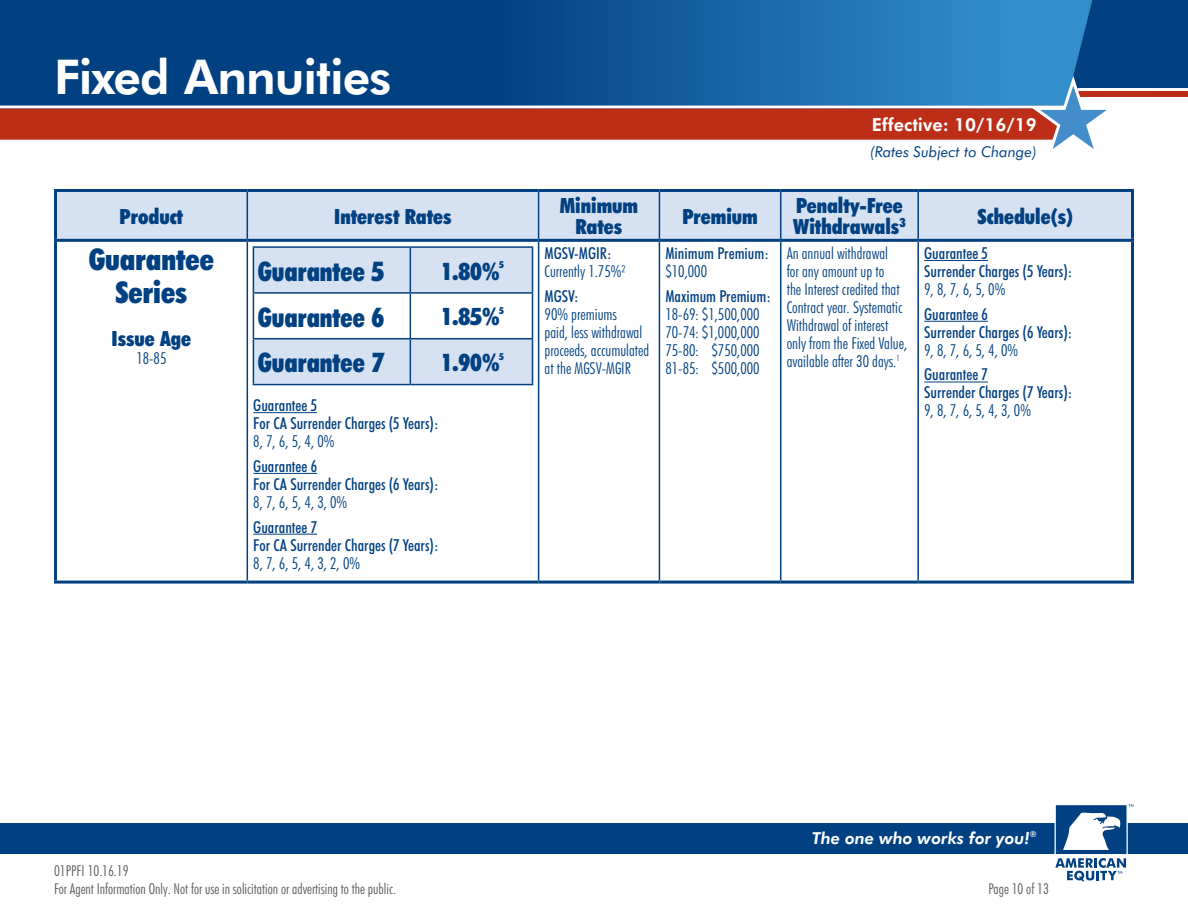
<style>
.page{position:relative;width:1188px;height:918px;background:#fff}
.page>*{position:absolute;margin:0;border:0;box-sizing:border-box;transform-origin:0 0}
.t1{font:800 48px "Futura BT";letter-spacing:-.02em;color:#fff}
.t2{font:900 condensed 30px/33px "Futura BT";color:#014081;text-align:center}
.t3{font:900 condensed 27px "Futura BT";color:#014081;scale:.95 1}
.t4{font:900 condensed 24px "Futura BT";color:#014081}
.t5{font:900 condensed 21px/21px "Futura BT";color:#014081;text-align:center}
.t6{font:800 18px "Futura BT";color:#fff}
.t7{font:300 condensed 16.5px/18px "Futura BT";color:#014081}
.t8{font:500 condensed 16.5px/18px "Futura BT";color:#014081}
.t9{font:italic 800 16.5px "Futura BT";color:#fff}
.t10{font:300 condensed 15px/18px "Futura BT";color:#57585a}
.t11{font:italic 15px "Futura BT";color:#014081}
.t12{font:900 condensed 9.6px "Futura BT";color:#014081}
.t13{font:italic 800 8.25px "Futura BT";color:#fff}
.s1{font-weight:300}
.s2{font-weight:500}
</style>
<div class="page">
<div style="left:1073px;top:91px;width:115px;height:6px;background:#bc2e18"></div>
<div style="left:1120px;top:0;width:68px;height:88px;background:#014081"></div>
<div style="left:0;top:0;width:323px;height:71px;background:#014081"></div>
<svg style="left:323px;top:0;width:797px;height:71px"></svg>
<svg style="left:0;top:71px;width:1121px;height:78px"></svg>
<div style="left:0;top:823px;width:1188px;height:31px;background:#014081"></div>
<svg style="left:1055px;top:804px;width:79px;height:78px"></svg>
<div style="left:57px;top:192px;width:1074px;height:47px;background:#d6e2f2"></div>
<hr style="left:247px;top:192px;width:1px;height:47px;background:#014081">
<hr style="left:538px;top:192px;width:1px;height:47px;background:#014081">
<hr style="left:659px;top:192px;width:1px;height:47px;background:#014081">
<hr style="left:780px;top:192px;width:1px;height:47px;background:#014081">
<hr style="left:917px;top:192px;width:2px;height:47px;background:#014081">
<hr style="left:247px;top:242px;width:1px;height:339px;background:#014081">
<hr style="left:538px;top:242px;width:1px;height:339px;background:#014081">
<hr style="left:659px;top:242px;width:1px;height:339px;background:#014081">
<hr style="left:780px;top:242px;width:1px;height:339px;background:#014081">
<hr style="left:917px;top:242px;width:2px;height:339px;background:#014081">
<hr style="left:54px;top:239px;width:193px;height:3px;background:#014081">
<hr style="left:247px;top:239px;width:292px;height:3px;background:#014081">
<hr style="left:539px;top:239px;width:120px;height:3px;background:#014081">
<hr style="left:659px;top:239px;width:122px;height:3px;background:#014081">
<hr style="left:781px;top:239px;width:137px;height:3px;background:#014081">
<hr style="left:918px;top:239px;width:216px;height:3px;background:#014081">
<hr style="left:54px;top:189px;width:193px;height:3px;background:#014081">
<hr style="left:54px;top:192px;width:3px;height:47px;background:#014081">
<hr style="left:247px;top:189px;width:292px;height:3px;background:#014081">
<hr style="left:539px;top:189px;width:120px;height:3px;background:#014081">
<hr style="left:659px;top:189px;width:122px;height:3px;background:#014081">
<hr style="left:781px;top:189px;width:137px;height:3px;background:#014081">
<hr style="left:918px;top:189px;width:216px;height:3px;background:#014081">
<hr style="left:1131px;top:192px;width:3px;height:47px;background:#014081">
<hr style="left:54px;top:242px;width:3px;height:339px;background:#014081">
<hr style="left:1131px;top:242px;width:3px;height:339px;background:#014081">
<hr style="left:54px;top:581px;width:193px;height:3px;background:#014081">
<hr style="left:247px;top:581px;width:292px;height:3px;background:#014081">
<hr style="left:539px;top:581px;width:120px;height:3px;background:#014081">
<hr style="left:659px;top:581px;width:122px;height:3px;background:#014081">
<hr style="left:781px;top:581px;width:137px;height:3px;background:#014081">
<hr style="left:918px;top:581px;width:216px;height:3px;background:#014081">
<hr style="left:253px;top:412px;width:64px;height:1px;background:#014081">
<hr style="left:253px;top:473px;width:64px;height:1px;background:#014081">
<hr style="left:253px;top:534px;width:64px;height:1px;background:#014081">
<svg style="left:254px;top:248px;width:278px;height:136px"></svg>
<hr style="left:253px;top:294px;width:1px;height:44px;background:#014081">
<hr style="left:410px;top:294px;width:1px;height:44px;background:#014081">
<hr style="left:532px;top:294px;width:1px;height:44px;background:#014081">
<hr style="left:253px;top:338px;width:157px;height:1px;background:#014081">
<hr style="left:253px;top:339px;width:1px;height:45px;background:#014081">
<hr style="left:410px;top:338px;width:123px;height:1px;background:#014081">
<hr style="left:410px;top:339px;width:1px;height:45px;background:#014081">
<hr style="left:532px;top:339px;width:1px;height:45px;background:#014081">
<hr style="left:253px;top:384px;width:157px;height:1px;background:#014081">
<hr style="left:410px;top:384px;width:123px;height:1px;background:#014081">
<hr style="left:253px;top:246px;width:157px;height:2px;background:#014081">
<hr style="left:253px;top:248px;width:1px;height:44px;background:#014081">
<hr style="left:410px;top:246px;width:123px;height:2px;background:#014081">
<hr style="left:410px;top:248px;width:1px;height:44px;background:#014081">
<hr style="left:532px;top:248px;width:1px;height:44px;background:#014081">
<hr style="left:253px;top:292px;width:157px;height:2px;background:#014081">
<hr style="left:410px;top:292px;width:123px;height:2px;background:#014081">
<hr style="left:924px;top:260px;width:64px;height:1px;background:#014081">
<hr style="left:924px;top:321px;width:64px;height:1px;background:#014081">
<hr style="left:924px;top:382px;width:64px;height:1px;background:#014081">
<p class="t1" style="left:54px;top:47px;width:339px">Fixed Annuities</p>
<p class="t6" style="left:872px;top:113px;width:167px">Effective: 10/16/19</p>
<p class="t11" style="left:870px;top:142px;width:168px">(Rates Subject to Change)</p>
<p class="t5" style="left:120px;top:206px;width:65px">Product</p>
<p class="t5" style="left:334px;top:206px;width:119px">Interest Rates</p>
<p class="t5" style="left:560px;top:195px;width:80px">Minimum<br>Rates</p>
<p class="t5" style="left:682px;top:206px;width:77px">Premium</p>
<p class="t5" style="left:793px;top:195px;width:114px;text-align:left">Penalty-Free<br>Withdrawals<sup>3</sup></p>
<p class="t5" style="left:978px;top:206px;width:97px">Schedule(s)</p>
<p class="t2" style="left:89px;top:243px;width:127px">Guarantee<br>Series</p>
<p class="t5" style="left:112px;top:328px;width:81px">Issue Age</p>
<p class="t7" style="left:136px;top:349px;width:32px">18-85</p>
<p class="t7" style="left:787px;top:244px;width:122px">An annual withdrawal<br>for any amount up to<br>the Interest credited that<br>Contract year. Systematic<br>Withdrawal of interest only from the Fixed Value, available after 30 days.<sup>1</sup></p>
<p class="t8" style="left:924px;top:244px;width:150px">Guarantee 5<br>Surrender Charges (5 Years):<br><span class="s1">9, 8, 7, 6, 5, 0%</span></p>
<p class="t8" style="left:545px;top:244px;width:68px">MGSV-MGIR:</p>
<p class="t7" style="left:545px;top:262px;width:83px">Currently 1.75%²</p>
<p class="t7" style="left:545px;top:287px;width:106px"><span class="s2">MGSV:<br></span>90% premiums<br>paid, less withdrawal proceeds, accumulated at the MGSV-MGIR</p>
<p class="t8" style="left:665px;top:244px;width:105px">Minimum Premium:</p>
<p class="t7" style="left:665px;top:262px;width:43px">$10,000</p>
<p class="t8" style="left:665px;top:287px;width:107px">Maximum Premium:</p>
<p class="t7" style="left:665px;top:305px;width:96px">18-69: $1,500,000</p>
<p class="t7" style="left:665px;top:323px;width:96px">70-74: $1,000,000</p>
<p class="t7" style="left:665px;top:341px;width:96px">75-80: $750,000</p>
<p class="t7" style="left:665px;top:359px;width:96px">81-85: $500,000</p>
<p class="t3" style="left:258px;top:255px;width:134px">Guarantee 5</p>
<p class="t4" style="left:441px;top:256px;width:61px">1.80%</p>
<p class="t12" style="left:499px;top:259px;width:6px">5</p>
<p class="t3" style="left:258px;top:301px;width:134px">Guarantee 6</p>
<p class="t4" style="left:441px;top:302px;width:61px">1.85%</p>
<p class="t12" style="left:499px;top:305px;width:6px">5</p>
<p class="t3" style="left:258px;top:346px;width:134px">Guarantee 7</p>
<p class="t4" style="left:441px;top:348px;width:61px">1.90%</p>
<p class="t12" style="left:499px;top:351px;width:6px">5</p>
<p class="t8" style="left:253px;top:396px;width:187px">Guarantee 5<br>For CA Surrender Charges (5 Years):</p>
<p class="t7" style="left:253px;top:432px;width:83px">8, 7, 6, 5, 4, 0%</p>
<p class="t8" style="left:253px;top:457px;width:187px">Guarantee 6<br>For CA Surrender Charges (6 Years):</p>
<p class="t7" style="left:253px;top:493px;width:95px">8, 7, 6, 5, 4, 3, 0%</p>
<p class="t8" style="left:253px;top:518px;width:187px">Guarantee 7<br>For CA Surrender Charges (7 Years):</p>
<p class="t7" style="left:253px;top:554px;width:108px">8, 7, 6, 5, 4, 3, 2, 0%</p>
<p class="t8" style="left:924px;top:305px;width:150px">Guarantee 6<br>Surrender Charges (6 Years):<br><span class="s1">9, 8, 7, 6, 5, 4, 0%</span></p>
<p class="t8" style="left:924px;top:365px;width:150px">Guarantee 7<br>Surrender Charges (7 Years):</p>
<p class="t7" style="left:924px;top:401px;width:108px">9, 8, 7, 6, 5, 4, 3, 0%</p>
<p class="t10" style="left:54px;top:861px;width:343px">01PPFI 10.16.19<br>For Agent Information Only. Not for use in solicitation or advertising to the public.</p>
<p class="t9" style="left:812px;top:828px;width:219px">The one who works for you!</p>
<p class="t13" style="left:1030px;top:829px;width:8px">®</p>
<p class="t10" style="left:989px;top:880px;width:62px">Page 10 of 13</p>
</div>
